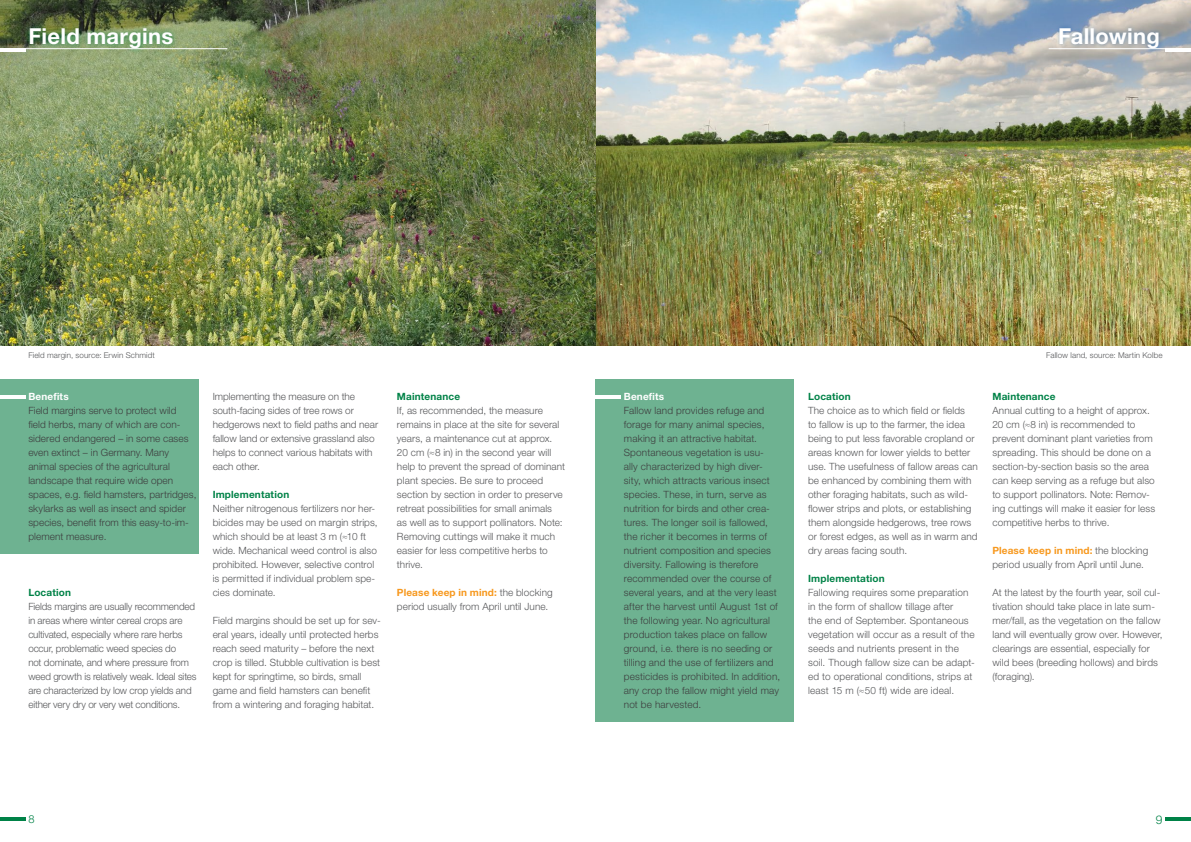
<style>
.page{position:relative;width:1191px;height:842px;background:#fff}
.page>*{position:absolute;margin:0;border:0;box-sizing:border-box;transform-origin:0 0}
.t1{font:700 22px "Helvetica Neue LT Std";letter-spacing:.015em;color:#fff}
.t2{font:300 12px "Helvetica Neue LT Std";color:#008247}
.t3{font:300 11px "Helvetica Neue LT Std";color:#008247}
.t4{font:300 10px/14px "Helvetica Neue LT Std";letter-spacing:.005em;color:#57585a}
.t5{font:300 10px/14px "Helvetica Neue LT Std";letter-spacing:.015em;color:#3e3e3f}
.t6{font:300 10px/14px "Helvetica Neue LT Std";letter-spacing:-.015em;color:#57585a}
.t7{font:700 10px "Helvetica Neue LT Std";letter-spacing:.015em;color:#008247}
.t8{font:700 10px "Helvetica Neue LT Std";letter-spacing:.015em;color:#fff}
.t9{font:300 8px "Helvetica Neue LT Std";letter-spacing:.015em;color:#57585a}
.s1{font-weight:700;color:#f7981d}
</style>
<div class="page">
<img style="left:0;top:0;width:1191px;height:346px">
<hr style="left:0;top:817px;width:26px;height:4px;background:#008247">
<hr style="left:1165px;top:817px;width:26px;height:4px;background:#008247">
<div style="left:0;top:380px;width:198px;height:174px;background:#6eb291"></div>
<div style="left:595px;top:380px;width:199px;height:342px;background:#6eb291"></div>
<div style="left:24px;top:22px;width:155px;height:33px;background:#008247;opacity:.75"></div>
<div style="left:1054px;top:23px;width:109px;height:31px;background:#01509f;opacity:.5"></div>
<hr style="left:0;top:395px;width:26px;height:4px;background:#fff">
<hr style="left:595px;top:395px;width:26px;height:4px;background:#fff">
<hr style="left:1165px;top:48px;width:26px;height:4px;background:#fff">
<hr style="left:1048px;top:48px;width:143px;height:1px;background:#fff">
<hr style="left:0;top:48px;width:26px;height:4px;background:#fff">
<hr style="left:0;top:48px;width:227px;height:1px;background:#fff">
<h1 class="t1" style="left:28px;top:23px;width:146px">Field margins</h1>
<h1 class="t1" style="left:1058px;top:23px;width:103px">Fallowing</h1>
<p class="t9" style="left:28px;top:350px;width:128px">Field margin, source: Erwin Schmidt</p>
<p class="t9" style="left:1046px;top:350px;width:118px">Fallow land, source: Martin Kolbe</p>
<p class="t8" style="left:28px;top:390px;width:42px">Benefits</p>
<p class="t5" style="left:28px;top:403px;width:170px">Field margins serve to protect wild field herbs, many of which are con&shy;sidered endangered – in some cases even extinct – in Germany. Many animal species of the agricultural landscape that require wide open spaces, e.g. field hamsters, partridges, skylarks as well as insect and spider species, benefit from this easy-to-im&shy;plement measure.</p>
<p class="t7" style="left:28px;top:586px;width:44px">Location</p>
<p class="t6" style="left:28px;top:599px;width:170px">Fields margins are usually recommended in areas where winter cereal crops are cultivated, especially where rare herbs occur, problematic weed species do<br>not dominate, and where pressure from weed growth is relatively weak. Ideal sites are characterized by low crop yields and either very dry or very wet conditions.</p>
<p class="t4" style="left:213px;top:389px;width:167px">Implementing the measure on the south-facing sides of tree rows or hedgerows next to field paths and near fallow land or extensive grassland also helps to connect various habitats with each other.</p>
<p class="t7" style="left:213px;top:488px;width:78px">Implementation</p>
<p class="t4" style="left:213px;top:501px;width:166px">Neither nitrogenous fertilizers nor her&shy;bicides may be used on margin strips, which should be at least 3 m (≈10 ft wide. Mechanical weed control is also prohibited. However, selective control is permitted if individual problem spe&shy;cies dominate.</p>
<p class="t4" style="left:213px;top:613px;width:169px">Field margins should be set up for sev&shy;eral years, ideally until protected herbs reach seed maturity – before the next crop is tilled. Stubble cultivation is best kept for springtime, so birds, small game and field hamsters can benefit from a wintering and foraging habitat.</p>
<p class="t7" style="left:397px;top:390px;width:65px">Maintenance</p>
<p class="t4" style="left:397px;top:403px;width:170px">If, as recommended, the measure remains in place at the site for several years, a maintenance cut at approx.<br>20 cm (≈8 in) in the second year will help to prevent the spread of dominant plant species. Be sure to proceed section by section in order to preserve retreat possibilities for small animals<br>as well as to support pollinators. Note:<br>Removing cuttings will make it much easier for less competitive herbs to thrive.</p>
<p class="t4" style="left:397px;top:585px;width:157px"><span class="s1">Please keep in mind:</span> the blocking period usually from April until June.</p>
<p class="t8" style="left:624px;top:390px;width:42px">Benefits</p>
<p class="t5" style="left:624px;top:403px;width:158px">Fallow land provides refuge and forage for many animal species, making it an attractive habitat.<br>Spontaneous vegetation is usu&shy;ally characterized by high diver&shy;sity, which attracts various insect species. These, in turn, serve as nutrition for birds and other crea&shy;tures. The longer soil is fallowed, the richer it becomes in terms of nutrient composition and species diversity. Fallowing is therefore recommended over the course of several years, and at the very least after the harvest until August 1st of the following year. No agricultural production takes place on fallow ground, i.e. there is no seeding or tilling and the use of fertilizers and pesticides is prohibited. In addition, any crop the fallow might yield may not be harvested.</p>
<p class="t7" style="left:808px;top:390px;width:44px">Location</p>
<p class="t4" style="left:808px;top:403px;width:171px">The choice as to which field or fields<br>to fallow is up to the farmer, the idea being to put less favorable cropland or areas known for lower yields to better use. The usefulness of fallow areas can be enhanced by combining them with other foraging habitats, such as wild&shy;flower strips and plots, or establishing them alongside hedgerows, tree rows or forest edges, as well as in warm and dry areas facing south.</p>
<p class="t7" style="left:808px;top:572px;width:78px">Implementation</p>
<p class="t4" style="left:808px;top:585px;width:168px">Fallowing requires some preparation in the form of shallow tillage after<br>the end of September. Spontaneous vegetation will occur as a result of the seeds and nutrients present in the soil. Though fallow size can be adapt&shy;ed to operational conditions, strips at least 15 m (≈50 ft) wide are ideal.</p>
<p class="t7" style="left:992px;top:390px;width:65px">Maintenance</p>
<p class="t4" style="left:992px;top:403px;width:164px">Annual cutting to a height of approx.<br>20 cm (≈8 in) is recommended to prevent dominant plant varieties from spreading. This should be done on a section-by-section basis so the area can keep serving as a refuge but also to support pollinators. Note: Remov&shy;ing cuttings will make it easier for less competitive herbs to thrive.</p>
<p class="t4" style="left:992px;top:543px;width:157px"><span class="s1">Please keep in mind:</span> the blocking period usually from April until June.</p>
<p class="t4" style="left:992px;top:585px;width:172px">At the latest by the fourth year, soil cul&shy;tivation should take place in late sum&shy;mer/fall, as the vegetation on the fallow land will eventually grow over. However, clearings are essential, especially for wild bees (breeding hollows) and birds (foraging).</p>
<p class="t3" style="left:28px;top:813px;width:8px">8</p>
<p class="t2" style="left:1156px;top:812px;width:8px">9</p>
</div>
